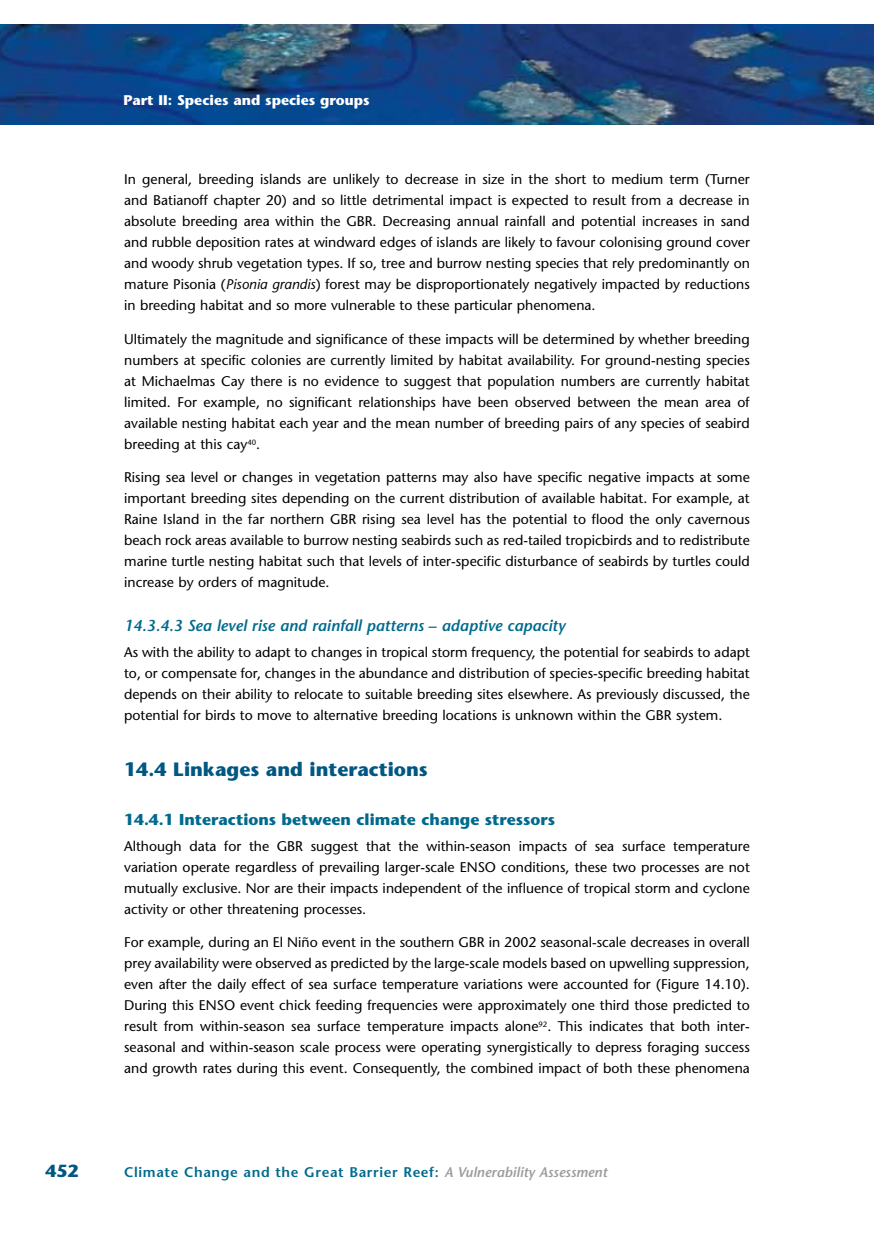
<style>
.page{position:relative;width:874px;height:1241px;background:#fff}
.page>*{position:absolute;margin:0;border:0;box-sizing:border-box;transform-origin:0 0}
.t1{font:700 19.25px "Stone Sans";color:#005782}
.t2{font:700 17.5px "Stone Sans";color:#005782}
.t3{font:italic 600 15.75px "Stone Sans";color:#006a8d}
.t4{font:700 15.75px "Stone Sans";color:#006a8d}
.t5{font:14px/21px "Stone Sans";color:#000;text-align:justify}
.t6{font:600 14px "Stone Sans";letter-spacing:.045em;color:#006a8d}
.t7{font:700 14px "Stone Sans";color:#fff}
.s1{font-style:italic}
.s2{font-style:italic;color:#9c9d9f}
</style>
<div class="page">
<img style="left:0;top:25px;width:874px;height:99px">
<p class="t7" style="left:123px;top:92px;width:248px">Part II: Species and species groups</p>
<p class="t5" style="left:124px;top:169px;width:627px">In general, breeding islands are unlikely to decrease in size in the short to medium term (Turner and Batianoff chapter 20) and so little detrimental impact is expected to result from a decrease in absolute breeding area within the GBR. Decreasing annual rainfall and potential increases in sand and rubble deposition rates at windward edges of islands are likely to favour colonising ground cover and woody shrub vegetation types. If so, tree and burrow nesting species that rely predominantly on mature Pisonia (<span class="s1">Pisonia grandis</span>) forest may be disproportionately negatively impacted by reductions in breeding habitat and so more vulnerable to these particular phenomena.</p>
<p class="t5" style="left:124px;top:328px;width:627px">Ultimately the magnitude and significance of these impacts will be determined by whether breeding numbers at specific colonies are currently limited by habitat availability. For ground-nesting species at Michaelmas Cay there is no evidence to suggest that population numbers are currently habitat limited. For example, no significant relationships have been observed between the mean area of available nesting habitat each year and the mean number of breeding pairs of any species of seabird breeding at this cay<sup>40</sup>.</p>
<p class="t5" style="left:124px;top:467px;width:627px">Rising sea level or changes in vegetation patterns may also have specific negative impacts at some important breeding sites depending on the current distribution of available habitat. For example, at Raine Island in the far northern GBR rising sea level has the potential to flood the only cavernous beach rock areas available to burrow nesting seabirds such as red-tailed tropicbirds and to redistribute marine turtle nesting habitat such that levels of inter-specific disturbance of seabirds by turtles could increase by orders of magnitude.</p>
<p class="t3" style="left:124px;top:615px;width:442px">14.3.4.3 Sea level rise and rainfall patterns – adaptive capacity</p>
<p class="t5" style="left:124px;top:641px;width:627px">As with the ability to adapt to changes in tropical storm frequency, the potential for seabirds to adapt to, or compensate for, changes in the abundance and distribution of species-specific breeding habitat depends on their ability to relocate to suitable breeding sites elsewhere. As previously discussed, the potential for birds to move to alternative breeding locations is unknown within the GBR system.</p>
<h1 class="t1" style="left:124px;top:758px;width:305px">14.4 Linkages and interactions</h1>
<p class="t4" style="left:124px;top:809px;width:432px">14.4.1 Interactions between climate change stressors</p>
<p class="t5" style="left:124px;top:835px;width:627px">Although data for the GBR suggest that the within-season impacts of sea surface temperature variation operate regardless of prevailing larger-scale ENSO conditions, these two processes are not mutually exclusive. Nor are their impacts independent of the influence of tropical storm and cyclone activity or other threatening processes.</p>
<p class="t5" style="left:124px;top:931px;width:627px">For example, during an El Niño event in the southern GBR in 2002 seasonal-scale decreases in overall prey availability were observed as predicted by the large-scale models based on upwelling suppression, even after the daily effect of sea surface temperature variations were accounted for (Figure 14.10).<br>During this ENSO event chick feeding frequencies were approximately one third those predicted to result from within-season sea surface temperature impacts alone<sup>92</sup>. This indicates that both inter&shy;seasonal and within-season scale process were operating synergistically to depress foraging success and growth rates during this event. Consequently, the combined impact of both these phenomena</p>
<p class="t2" style="left:45px;top:1160px;width:35px">452</p>
<p class="t6" style="left:124px;top:1163px;width:484px">Climate Change and the Great Barrier Reef: <span class="s2">A Vulnerability Assessment</span></p>
</div>
